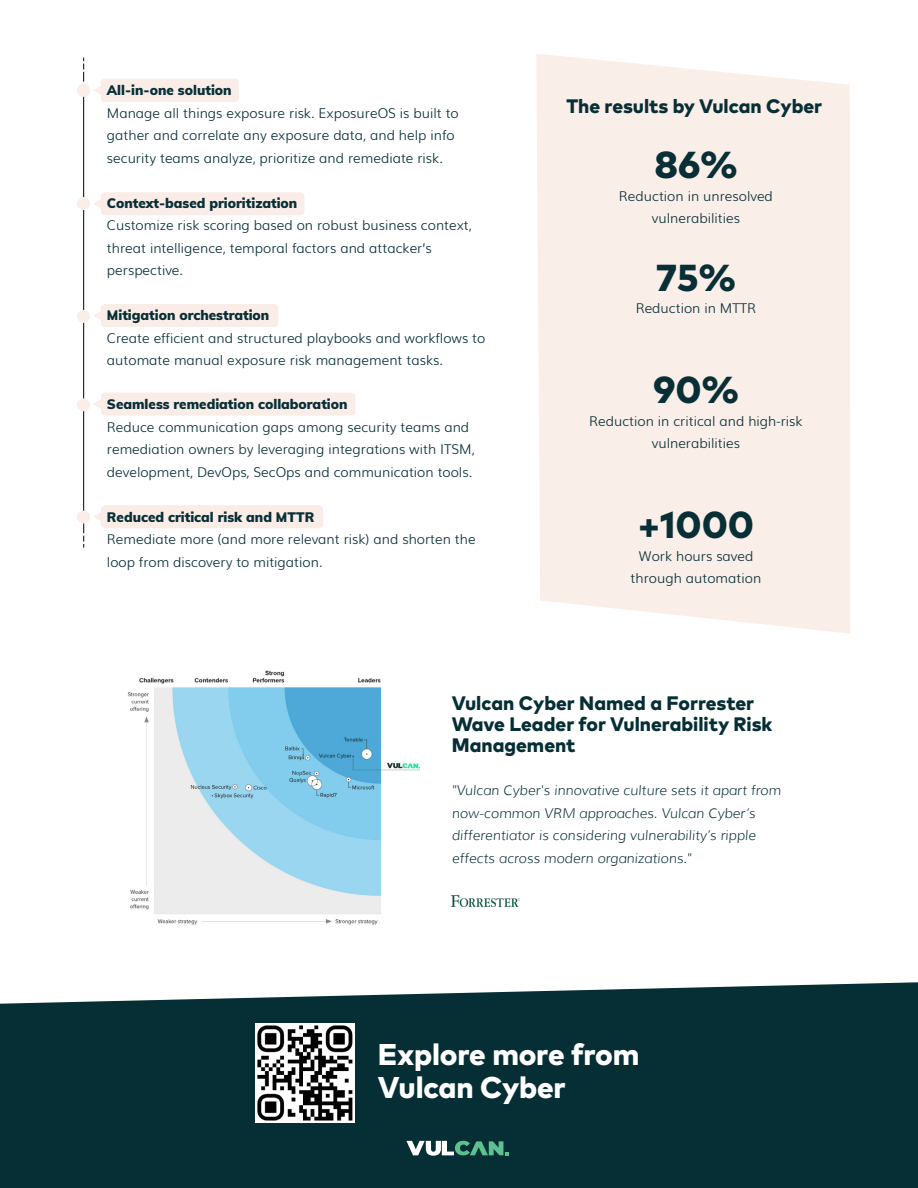
<style>
.page{position:relative;width:918px;height:1188px;background:#fff}
.page>*{position:absolute;margin:0;border:0;box-sizing:border-box;transform-origin:0 0}
.t1{font:800 37.5px "Mark Pro";color:#082f36}
.t2{font:800 30px/33px "Mark Pro";letter-spacing:-.01em;color:#fff}
.t3{font:800 19.5px/21px "Mark Pro";color:#062e35}
.t4{font:800 19.5px "Mark Pro";color:#082f36}
.t5{font:300 13.5px/22.5px "Muli";color:#082f36}
.t6{font:italic 300 13.5px/22.5px "Muli";color:#082f36}
.t7{font:900 13.5px "Muli";color:#082f36}
</style>
<div class="page">
<div style="left:0;top:982px;width:918px;height:206px;background:#062e35"></div>
<div style="left:94px;top:79px;width:145px;height:23px;background:#faede8"></div>
<div style="left:101px;top:192px;width:203px;height:23px;background:#faede8;border-radius:4px"></div>
<svg style="left:94px;top:200px;width:7px;height:8px"></svg>
<div style="left:101px;top:304px;width:177px;height:23px;background:#faede8;border-radius:4px"></div>
<svg style="left:94px;top:311px;width:7px;height:9px"></svg>
<div style="left:94px;top:392px;width:261px;height:24px;background:#faede8"></div>
<div style="left:94px;top:505px;width:229px;height:23px;background:#faede8"></div>
<svg style="left:406px;top:1141px;width:103px;height:15px"></svg>
<img style="left:256px;top:1023px;width:99px;height:99px">
<div style="left:536px;top:54px;width:314px;height:580px;background:#faeee8"></div>
<hr style="left:83px;top:91px;width:1px;height:427px;background:#000">
<svg style="left:83px;top:58px;width:1px;height:24px"></svg>
<div style="left:77px;top:84px;width:13px;height:13px;background:#faeee8;border-radius:50%"></div>
<div style="left:77px;top:197px;width:13px;height:13px;background:#faeee8;border-radius:50%"></div>
<div style="left:77px;top:310px;width:13px;height:13px;background:#faeee8;border-radius:50%"></div>
<div style="left:77px;top:398px;width:13px;height:13px;background:#faeee8;border-radius:50%"></div>
<div style="left:77px;top:511px;width:13px;height:13px;background:#faeee8;border-radius:50%"></div>
<svg style="left:83px;top:524px;width:1px;height:24px"></svg>
<img style="left:127px;top:670px;width:292px;height:255px">
<img style="left:452px;top:895px;width:68px;height:11px">
<p class="t7" style="left:107px;top:80px;width:126px">All-in-one solution</p>
<p class="t5" style="left:107px;top:101px;width:353px">Manage all things exposure risk. ExposureOS is built to gather and correlate any exposure data, and help info security teams analyze, prioritize and remediate risk.</p>
<p class="t7" style="left:107px;top:193px;width:192px">Context-based prioritization</p>
<p class="t5" style="left:107px;top:213px;width:366px">Customize risk scoring based on robust business context, threat intelligence, temporal factors and attacker s’ perspective.</p>
<p class="t7" style="left:107px;top:305px;width:164px">Mitigation orchestration</p>
<p class="t5" style="left:107px;top:326px;width:380px">Create efficient and structured playbooks and workflows to automate manual exposure risk management tasks.</p>
<p class="t7" style="left:107px;top:395px;width:242px">Seamless remediation collaboration</p>
<p class="t5" style="left:107px;top:415px;width:369px">Reduce communication gaps among security teams and remediation owners by leveraging integrations with ITSM, development, DevOps, SecOps and communication tools.</p>
<p class="t7" style="left:107px;top:507px;width:209px">Reduced critical risk and MTTR</p>
<p class="t5" style="left:107px;top:527px;width:370px">Remediate more (and more relevant risk) and shorten the loop from discovery to mitigation.</p>
<h3 class="t4" style="left:566px;top:91px;width:257px">The results by Vulcan Cyber</h3>
<h1 class="t1" style="left:654px;top:136px;width:85px">86%</h1>
<p class="t5" style="left:619px;top:184px;width:155px;text-align:center">Reduction in unresolved vulnerabilities</p>
<h1 class="t1" style="left:656px;top:249px;width:81px">75%</h1>
<p class="t5" style="left:636px;top:296px;width:122px">Reduction in MTTR</p>
<h1 class="t1" style="left:653px;top:361px;width:87px">90%</h1>
<p class="t5" style="left:589px;top:409px;width:215px;text-align:center">Reduction in critical and high-risk vulnerabilities</p>
<h1 class="t1" style="left:638px;top:496px;width:118px">+1000</h1>
<p class="t5" style="left:631px;top:544px;width:132px;text-align:center">Work hours saved through automation</p>
<h3 class="t3" style="left:452px;top:691px;width:322px">Vulcan Cyber Named a Forrester<br>Wave Leader for Vulnerability Risk<br>Management</h3>
<p class="t6" style="left:452px;top:779px;width:331px">"Vulcan Cyber s' innovative culture sets it apart from now-common VRM approaches. Vulcan Cyber s’ differentiator is considering vulnerability s’ ripple effects across modern organizations ".</p>
<h2 class="t2" style="left:378px;top:1035px;width:263px">Explore more from<br>Vulcan Cyber</h2>
</div>
